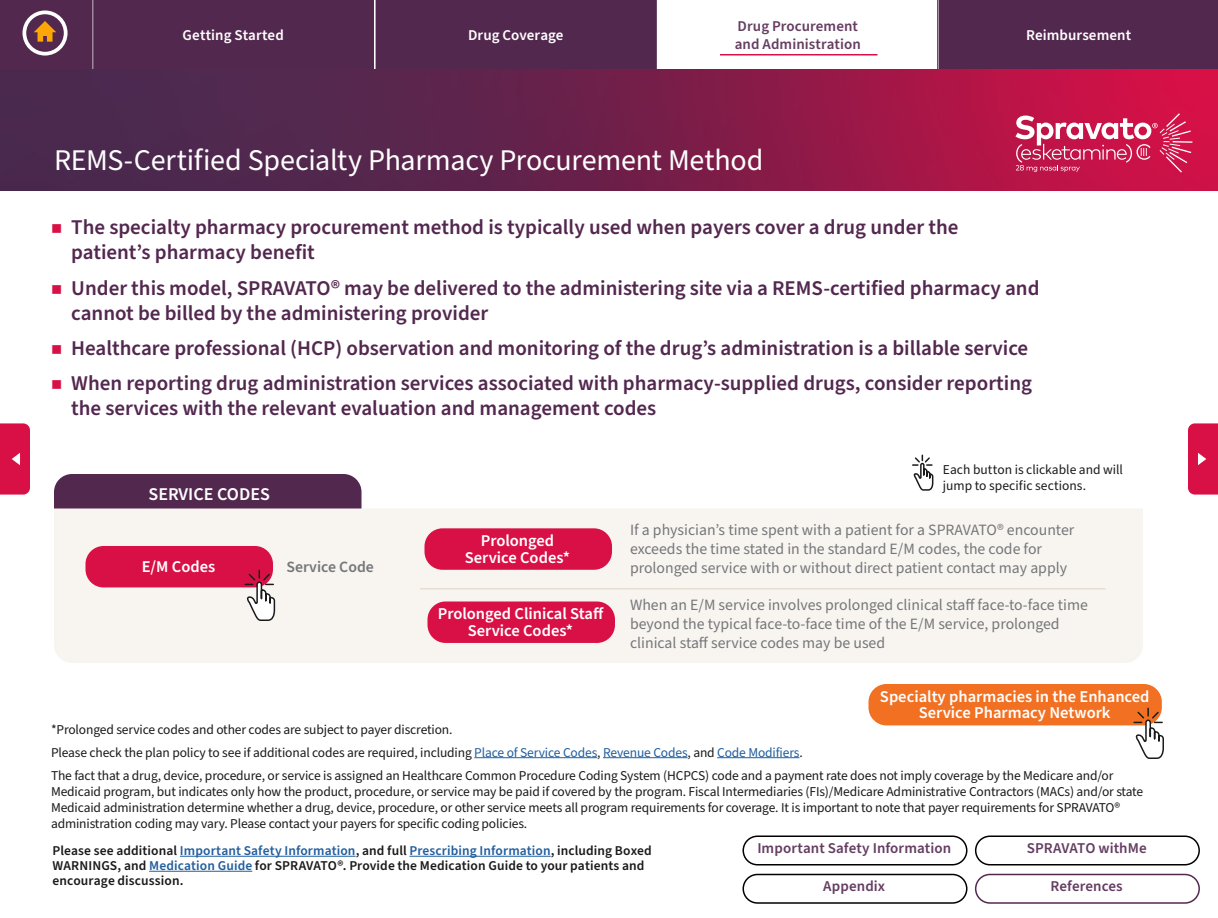
<style>
.page{position:relative;width:1218px;height:918px;background:#fff}
.page>*{position:absolute;margin:0;border:0;box-sizing:border-box;transform-origin:0 0}
.t1{font:30px "Source Sans Pro";letter-spacing:-.005em;color:#fff}
.t2{font:600 21px/25.2px "Source Sans Pro";color:#53284f}
.t3{font:600 18px "Source Sans Pro";color:#fff}
.t4{font:600 16.5px/16.5px "Source Sans Pro";color:#fff;text-align:center}
.t5{font:15.75px/18.9px "Source Sans Pro";color:#76777a}
.t6{font:600 15.75px "Source Sans Pro";color:#76777a}
.t7{font:600 15px/18px "Source Sans Pro";letter-spacing:.005em;color:#643d61}
.t8{font:600 15px "Source Sans Pro";letter-spacing:.005em;color:#fff}
.t9{font:13.5px/23px "Source Sans Pro";letter-spacing:-.01em;color:#1a1a1a}
.t10{font:600 13.5px/15px "Source Sans Pro";letter-spacing:.01em;color:#1a1a1a}
.t11{font:600 13.5px "Source Sans Pro";letter-spacing:.01em;color:#215e9e}
.s1{color:#215e9e}
.s2{color:#1a1a1a}
</style>
<div class="page">
<hr style="left:180px;top:856px;width:176px;height:1px;background:#215e9e">
<hr style="left:409px;top:856px;width:142px;height:1px;background:#215e9e">
<hr style="left:149px;top:871px;width:103px;height:1px;background:#215e9e">
<div style="left:375px;top:0;width:282px;height:70px;background:#53284f"></div>
<div style="left:938px;top:0;width:280px;height:70px;background:#53284f"></div>
<hr style="left:375px;top:0;width:1px;height:89px;background:#fff">
<hr style="left:938px;top:0;width:1px;height:89px;background:#fff">
<img style="left:0;top:69px;width:1218px;height:121px">
<div style="left:54px;top:474px;width:308px;height:34px;background:#53284f"></div>
<div style="left:54px;top:508px;width:1089px;height:155px;background:#f8f5f1"></div>
<div style="left:86px;top:546px;width:187px;height:41px;background:#d91046;border-radius:18px"></div>
<svg style="left:244px;top:569px;width:32px;height:53px"></svg>
<svg style="left:912px;top:454px;width:22px;height:37px"></svg>
<div style="left:424px;top:528px;width:188px;height:42px;background:#d91046;border-radius:18px"></div>
<hr style="left:420px;top:588px;width:686px;height:2px;background:#e7ded0">
<hr style="left:474px;top:757px;width:123px;height:1px;background:#215e9e">
<hr style="left:603px;top:757px;width:85px;height:1px;background:#215e9e">
<hr style="left:717px;top:757px;width:82px;height:1px;background:#215e9e">
<svg style="left:1015px;top:113px;width:177px;height:60px;background:#d3446e"></svg>
<svg style="left:1135px;top:729px;width:29px;height:30px"></svg>
<svg style="left:744px;top:835px;width:224px;height:31px"></svg>
<svg style="left:744px;top:873px;width:224px;height:31px"></svg>
<svg style="left:976px;top:835px;width:222px;height:31px"></svg>
<svg style="left:976px;top:873px;width:222px;height:31px"></svg>
<svg style="left:0;top:0;width:92px;height:68px;background:#673d59"></svg>
<div style="left:93px;top:0;width:282px;height:68px;background:#53284f"></div>
<svg style="left:86px;top:548px;width:188px;height:42px"></svg>
<svg style="left:424px;top:530px;width:191px;height:42px"></svg>
<div style="left:424px;top:602px;width:191px;height:42px;background:#d91046"></div>
<svg style="left:868px;top:684px;width:295px;height:45px;background:#f17e38"></svg>
<div style="left:0;top:423px;width:30px;height:72px;background:#d91046"></div>
<div style="left:1188px;top:423px;width:30px;height:72px;background:#d91046"></div>
<p class="t8" style="left:183px;top:25px;width:103px">Getting Started</p>
<p class="t8" style="left:468px;top:25px;width:97px">Drug Coverage</p>
<p class="t7" style="left:735px;top:17px;width:128px">Drug Procurement and Administration</p>
<p class="t8" style="left:1026px;top:25px;width:106px">Reimbursement</p>
<h1 class="t1" style="left:54px;top:140px;width:711px">REMS-Certified Specialty Pharmacy Procurement Method</h1>
<h2 class="t2" style="left:71px;top:215px;width:889px">The specialty pharmacy procurement method is typically used when payers cover a drug under the patient’s pharmacy benefit</h2>
<h2 class="t2" style="left:71px;top:276px;width:970px">Under this model, SPRAVATO® may be delivered to the administering site via a REMS-certified pharmacy and cannot be billed by the administering provider</h2>
<h2 class="t2" style="left:71px;top:331px;width:962px;line-height:35.2px">Healthcare professional (HCP) observation and monitoring of the drug’s administration is a billable service<br>When reporting drug administration services associated with pharmacy-supplied drugs, consider reporting</h2>
<h2 class="t2" style="left:71px;top:397px;width:587px">the services with the relevant evaluation and management codes</h2>
<h3 class="t3" style="left:149px;top:482px;width:123px">SERVICE CODES</h3>
<p class="t4" style="left:142px;top:559px;width:75px">E/M Codes</p>
<p class="t6" style="left:286px;top:556px;width:89px">Service Code</p>
<p class="t4" style="left:465px;top:533px;width:107px">Prolonged<br>Service Codes*</p>
<p class="t4" style="left:438px;top:606px;width:168px">Prolonged Clinical Staff<br>Service Codes*</p>
<p class="t9" style="left:943px;top:461px;width:182px;line-height:16.5px">Each button is clickable and will jump to specific sections.</p>
<p class="t5" style="left:630px;top:521px;width:446px">If a physician’s time spent with a patient for a SPRAVATO® encounter exceeds the time stated in the standard E/M codes, the code for prolonged service with or without direct patient contact may apply</p>
<p class="t5" style="left:630px;top:596px;width:459px">When an E/M service involves prolonged clinical staff face-to-face time beyond the typical face-to-face time of the E/M service, prolonged clinical staff service codes may be used</p>
<p class="t4" style="left:880px;top:689px;width:271px">Specialty pharmacies in the Enhanced<br>Service Pharmacy Network</p>
<p class="t9" style="left:51px;top:718px;width:1064px">*Prolonged service codes and other codes are subject to payer discretion.<br>Please check the plan policy to see if additional codes are required, including <span class="s1">Place of Service Codes</span>, <span class="s1">Revenue Codes</span>, and <span class="s1">Code Modifiers</span>.<br>The fact that a drug, device, procedure, or service is assigned an Healthcare Common Procedure Coding System (HCPCS) code and a payment rate does not imply coverage by the Medicare and/or</p>
<p class="t9" style="left:51px;top:784px;width:1094px;line-height:16.2px">Medicaid program, but indicates only how the product, procedure, or service may be paid if covered by the program. Fiscal Intermediaries (FIs)/Medicare Administrative Contractors (MACs) and/or state<br>Medicaid administration determine whether a drug, device, procedure, or other service meets all program requirements for coverage. It is important to note that payer requirements for SPRAVATO® administration coding may vary. Please contact your payers for specific coding policies.</p>
<p class="t11" style="left:52px;top:842px;width:601px"><span class="s2">Please see additional</span> Important Safety Information<span class="s2">, and full</span> Prescribing Information<span class="s2">, including Boxed</span></p>
<p class="t7" style="left:757px;top:840px;width:195px">Important Safety Information</p>
<p class="t7" style="left:1027px;top:840px;width:121px">SPRAVATO withMe</p>
<p class="t10" style="left:52px;top:859px;width:594px">WARNINGS, and <span class="s1">Medication Guide</span> for SPRAVATO®. Provide the Medication Guide to your patients and encourage discussion.</p>
<p class="t7" style="left:823px;top:878px;width:63px">Appendix</p>
<p class="t7" style="left:1051px;top:878px;width:74px">References</p>
</div>
